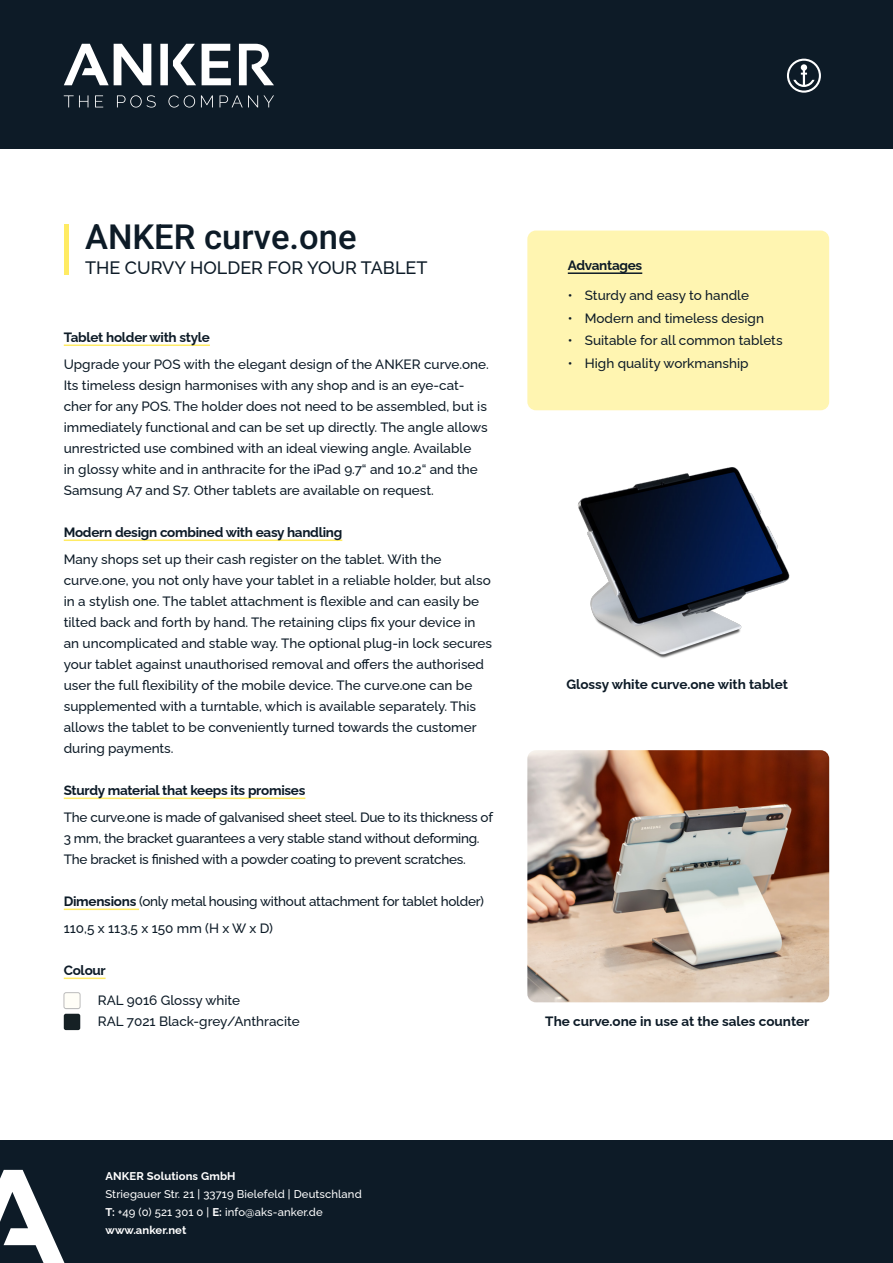
<style>
.page{position:relative;width:893px;height:1263px;background:#fff}
.page>*{position:absolute;margin:0;border:0;box-sizing:border-box;transform-origin:0 0}
.t1{font:500 34.5px "Heebo";color:#0d1b27}
.t2{font:500 18px "Raleway";color:#0d1b27}
.t3{font:500 13.5px/21px "Raleway";color:#0d1b27}
.t4{font:500 13.5px/21px "Raleway";letter-spacing:-.02em;color:#0d1b27}
.t5{font:700 13.5px "Raleway";letter-spacing:-.02em;color:#0d1b27}
.t6{font:700 13.5px "Raleway";color:#0d1b27}
.t7{font:500 11.25px/18px "Raleway";letter-spacing:.01em;color:#fff}
.t8{font:700 11.25px "Raleway";letter-spacing:.01em;color:#fff}
.s1{font-weight:700}
</style>
<div class="page">
<div style="left:527px;top:231px;width:302px;height:179px;background:#fff5b1;border-radius:9px"></div>
<hr style="left:64px;top:344px;width:146px;height:2px;background:#ffeb63">
<hr style="left:64px;top:539px;width:278px;height:2px;background:#ffeb63">
<hr style="left:64px;top:797px;width:241px;height:2px;background:#ffeb63">
<hr style="left:64px;top:908px;width:75px;height:2px;background:#ffeb63">
<hr style="left:64px;top:977px;width:42px;height:2px;background:#ffeb63">
<img style="left:577px;top:467px;width:213px;height:191px">
<div style="left:0;top:0;width:893px;height:149px;background:#0d1b27"></div>
<hr style="left:64px;top:224px;width:4px;height:50px;background:#ffeb63">
<img style="left:527px;top:750px;width:302px;height:252px">
<hr style="left:568px;top:272px;width:74px;height:2px;background:#0d1b27">
<div style="left:0;top:1140px;width:893px;height:123px;background:#0d1b27"></div>
<svg style="left:0;top:1170px;width:64px;height:93px"></svg>
<svg style="left:202px;top:44px;width:29px;height:41px"></svg>
<svg style="left:239px;top:44px;width:35px;height:41px"></svg>
<svg style="left:160px;top:44px;width:36px;height:41px"></svg>
<svg style="left:64px;top:44px;width:87px;height:41px"></svg>
<svg style="left:64px;top:95px;width:24px;height:12px"></svg>
<svg style="left:95px;top:95px;width:8px;height:12px"></svg>
<svg style="left:117px;top:95px;width:39px;height:13px"></svg>
<svg style="left:168px;top:95px;width:27px;height:13px"></svg>
<svg style="left:201px;top:95px;width:12px;height:12px"></svg>
<svg style="left:220px;top:95px;width:54px;height:12px"></svg>
<svg style="left:787px;top:59px;width:34px;height:34px"></svg>
<div style="left:64px;top:992px;width:16px;height:17px;border:1px solid #bcbcbc;border-radius:2px"></div>
<svg style="left:64px;top:993px;width:16px;height:37px"></svg>
<h1 class="t1" style="left:85px;top:212px;width:273px">ANKER curve.one</h1>
<h2 class="t2" style="left:85px;top:254px;width:344px">THE CURVY HOLDER FOR YOUR TABLET</h2>
<p class="t5" style="left:64px;top:327px;width:148px">Tablet holder with style</p>
<p class="t3" style="left:64px;top:352px;width:426px">Upgrade your POS with the elegant design of the ANKER curve.one.<br>Its timeless design harmonises with any shop and is an eye-cat&shy;cher for any POS. The holder does not need to be assembled, but is immediately functional and can be set up directly. The angle allows unrestricted use combined with an ideal viewing angle. Available<br>in glossy white and in anthracite for the iPad 9.7“ and 10.2“ and the Samsung A7 and S7. Other tablets are available on request.</p>
<p class="t5" style="left:64px;top:522px;width:280px">Modern design combined with easy handling</p>
<p class="t3" style="left:64px;top:547px;width:430px">Many shops set up their cash register on the tablet. With the curve.one, you not only have your tablet in a reliable holder, but also in a stylish one. The tablet attachment is flexible and can easily be tilted back and forth by hand. The retaining clips fix your device in an uncomplicated and stable way. The optional plug-in lock secures your tablet against unauthorised removal and offers the authorised user the full flexibility of the mobile device. The curve.one can be supplemented with a turntable, which is available separately. This allows the tablet to be conveniently turned towards the customer during payments.</p>
<p class="t5" style="left:64px;top:780px;width:243px">Sturdy material that keeps its promises</p>
<p class="t4" style="left:64px;top:806px;width:431px">The curve.one is made of galvanised sheet steel. Due to its thickness of<br>3 mm, the bracket guarantees a very stable stand without deforming.<br>The bracket is finished with a powder coating to prevent scratches.</p>
<p class="t4" style="left:64px;top:887px;width:422px;line-height:27px"><span class="s1">Dimensions</span> (only metal housing without attachment for tablet holder)<br>110,5 x 113,5 x 150 mm (H x W x D)</p>
<p class="t5" style="left:64px;top:960px;width:44px">Colour</p>
<p class="t3" style="left:98px;top:989px;width:203px">RAL 9016 Glossy white<br>RAL 7021 Black-grey/Anthracite</p>
<p class="t5" style="left:568px;top:255px;width:76px">Advantages</p>
<p class="t3" style="left:568px;top:283px;width:183px">• Sturdy and easy to handle</p>
<p class="t3" style="left:568px;top:306px;width:198px">• Modern and timeless design</p>
<p class="t3" style="left:568px;top:328px;width:216px">• Suitable for all common tablets</p>
<p class="t3" style="left:568px;top:351px;width:182px">• High quality workmanship</p>
<p class="t6" style="left:566px;top:673px;width:223px">Glossy white curve.one with tablet</p>
<p class="t6" style="left:545px;top:1011px;width:266px">The curve.one in use at the sales counter</p>
<p class="t8" style="left:105px;top:1167px;width:132px">ANKER Solutions GmbH</p>
<p class="t7" style="left:105px;top:1184px;width:258px">Striegauer Str. 21 | 33719 Bielefeld | Deutschland<br><span class="s1">T:</span> +49 (0) 521 301 0 | <span class="s1">E:</span> info@aks-anker.de <span class="s1">www.anker.net</span></p>
</div>
